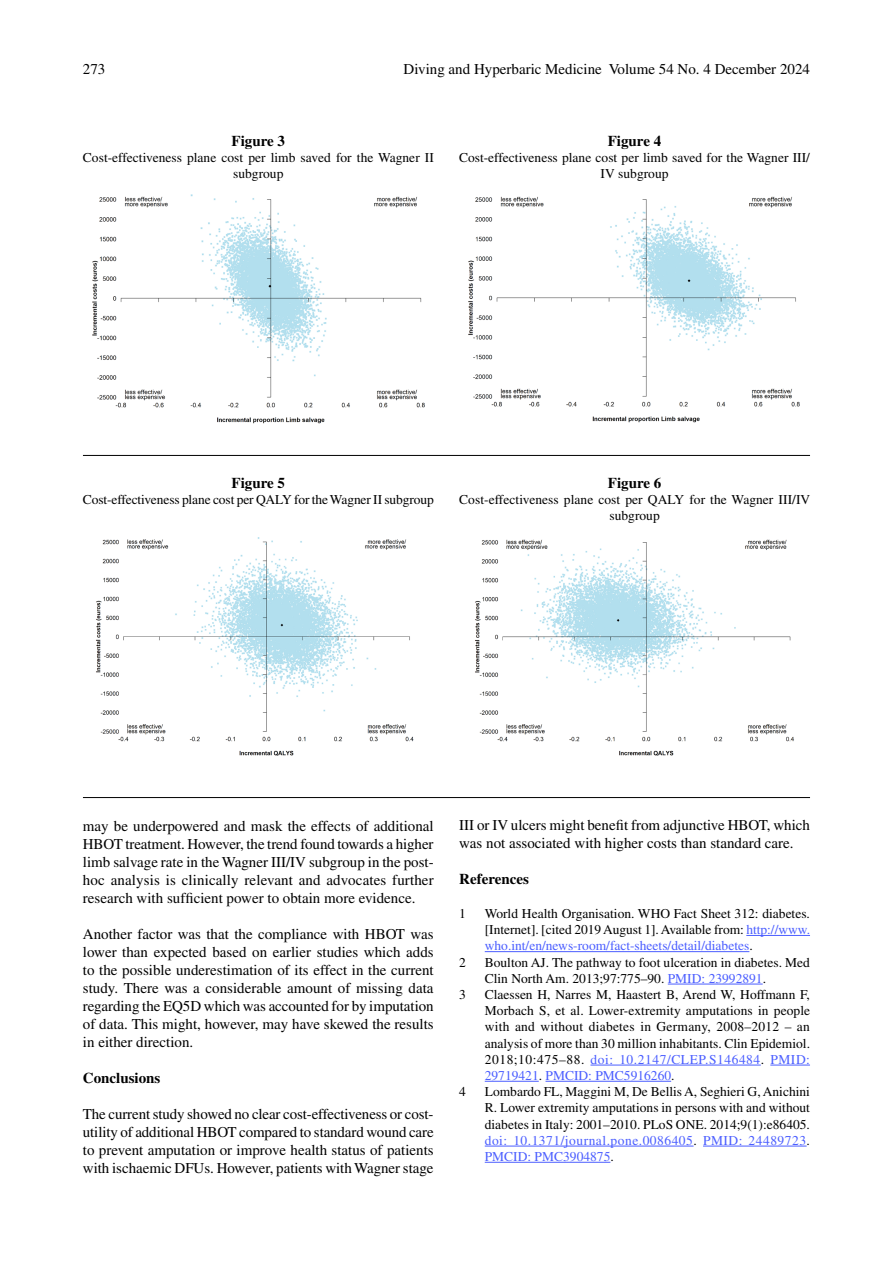
<style>
.page{position:relative;width:893px;height:1263px;background:#fff}
.page>*{position:absolute;margin:0;border:0;box-sizing:border-box;transform-origin:0 0}
.t1{font:15px/18px "Times LT Std";color:#000;text-align:justify}
.t2{font:700 15px "Times LT Std";color:#000}
.t3{font:13.5px/16.2px "Times LT Std";color:#000;text-align:justify}
.s1{color:#4b5eff}
</style>
<div class="page">
<hr style="left:746px;top:935px;width:64px;height:1px;background:#4b5eff">
<hr style="left:485px;top:951px;width:264px;height:1px;background:#4b5eff">
<hr style="left:668px;top:984px;width:95px;height:1px;background:#4b5eff">
<hr style="left:590px;top:1065px;width:171px;height:1px;background:#4b5eff">
<hr style="left:770px;top:1065px;width:40px;height:1px;background:#4b5eff">
<hr style="left:485px;top:1081px;width:54px;height:1px;background:#4b5eff">
<hr style="left:545px;top:1081px;width:126px;height:1px;background:#4b5eff">
<hr style="left:485px;top:1146px;width:209px;height:1px;background:#4b5eff">
<hr style="left:703px;top:1146px;width:104px;height:1px;background:#4b5eff">
<hr style="left:485px;top:1162px;width:125px;height:1px;background:#4b5eff">
<img style="left:92px;top:194px;width:333px;height:230px">
<img style="left:468px;top:196px;width:332px;height:227px">
<img style="left:96px;top:537px;width:318px;height:219px">
<img style="left:475px;top:539px;width:319px;height:217px">
<hr style="left:83px;top:455px;width:727px;height:1px;background:#000">
<hr style="left:83px;top:797px;width:727px;height:1px;background:#000">
<p class="t1" style="left:83px;top:60px;width:24px">273</p>
<p class="t1" style="left:404px;top:60px;width:408px">Diving and Hyperbaric Medicine Volume 54 No. 4 December 2024</p>
<p class="t2" style="left:232px;top:132px;width:55px">Figure 3</p>
<p class="t3" style="left:83px;top:149px;width:352px;text-align:center">Cost-effectiveness plane cost per limb saved for the Wagner II subgroup</p>
<p class="t2" style="left:608px;top:132px;width:55px">Figure 4</p>
<p class="t3" style="left:459px;top:149px;width:352px;text-align:center">Cost-effectiveness plane cost per limb saved for the Wagner III/<br>IV subgroup</p>
<p class="t2" style="left:232px;top:473px;width:55px">Figure 5</p>
<p class="t3" style="left:83px;top:491px;width:352px">Cost-effectiveness plane cost per QALY for the Wagner II subgroup</p>
<p class="t2" style="left:608px;top:473px;width:55px">Figure 6</p>
<p class="t3" style="left:459px;top:491px;width:353px;text-align:center">Cost-effectiveness plane cost per QALY for the Wagner III/IV subgroup</p>
<p class="t1" style="left:83px;top:816px;width:352px">may be underpowered and mask the effects of additional HBOT treatment. However, the trend found towards a higher limb salvage rate in the Wagner III/IV subgroup in the post&shy;hoc analysis is clinically relevant and advocates further research with sufficient power to obtain more evidence.</p>
<p class="t1" style="left:83px;top:924px;width:352px">Another factor was that the compliance with HBOT was lower than expected based on earlier studies which adds to the possible underestimation of its effect in the current study. There was a considerable amount of missing data regarding the EQ5D which was accounted for by imputation of data. This might, however, may have skewed the results in either direction.</p>
<p class="t2" style="left:83px;top:1068px;width:79px">Conclusions</p>
<p class="t1" style="left:83px;top:1104px;width:352px">The current study showed no clear cost-effectiveness or cost&shy;utility of additional HBOT compared to standard wound care to prevent amputation or improve health status of patients with ischaemic DFUs. However, patients with Wagner stage</p>
<p class="t1" style="left:459px;top:815px;width:352px">III or IV ulcers might benefit from adjunctive HBOT, which was not associated with higher costs than standard care.</p>
<p class="t2" style="left:459px;top:870px;width:71px">References</p>
<p class="t3" style="left:459px;top:905px;width:8px">1</p>
<p class="t3" style="left:485px;top:905px;width:327px">World Health Organisation. WHO Fact Sheet 312: diabetes. [Internet]. [cited 2019 August 1]. Available from: <span class="s1">http://www. who.int/en/news-room/fact-sheets/detail/diabetes</span>.</p>
<p class="t3" style="left:459px;top:954px;width:8px">2</p>
<p class="t3" style="left:485px;top:954px;width:327px">Boulton AJ. The pathway to foot ulceration in diabetes. Med<br>Clin North Am. 2013;97:775–90. <span class="s1">PMID: 23992891</span>.</p>
<p class="t3" style="left:459px;top:986px;width:8px">3</p>
<p class="t3" style="left:485px;top:986px;width:327px">Claessen H, Narres M, Haastert B, Arend W, Hoffmann F, Morbach S, et al. Lower-extremity amputations in people with and without diabetes in Germany, 2008–2012 – an analysis of more than 30 million inhabitants. Clin Epidemiol.<br>2018;10:475–88. <span class="s1">doi: 10.2147/CLEP.S146484</span>. <span class="s1">PMID:<br>29719421</span>. <span class="s1">PMCID: PMC5916260</span>.</p>
<p class="t3" style="left:459px;top:1083px;width:8px">4</p>
<p class="t3" style="left:485px;top:1083px;width:327px">Lombardo FL, Maggini M, De Bellis A, Seghieri G, Anichini R. Lower extremity amputations in persons with and without diabetes in Italy: 2001–2010. PLoS ONE. 2014;9(1):e86405. <span class="s1">doi: 10.1371/journal.pone.0086405</span>. <span class="s1">PMID: 24489723</span>.<br><span class="s1">PMCID: PMC3904875</span>.</p>
</div>
